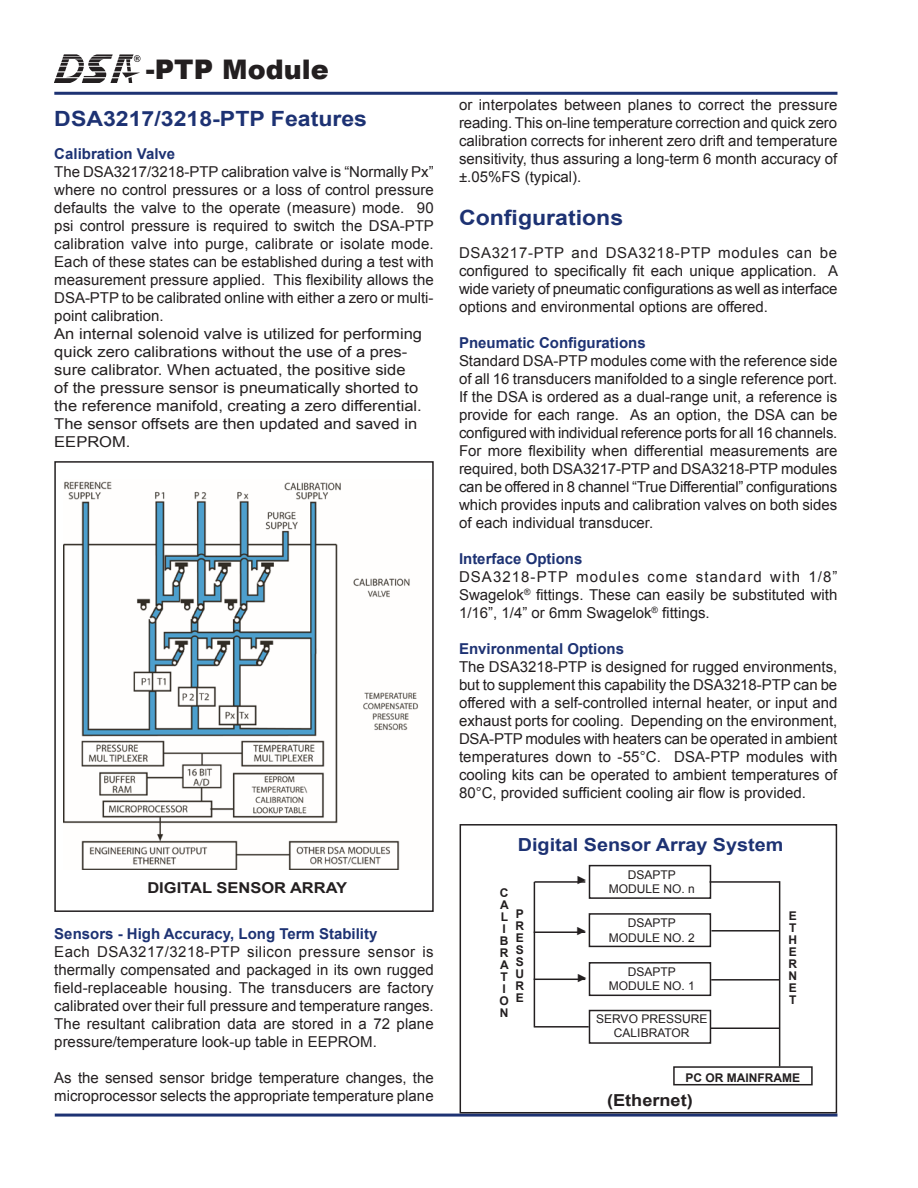
<style>
.page{position:relative;width:918px;height:1188px;background:#fff}
.page>*{position:absolute;margin:0;border:0;box-sizing:border-box;transform-origin:0 0}
.t1{font:900 27px "Arial";color:#231f20}
.Heading1{font:700 21px "Arial";color:#1d3273;scale:1.1 1}
.t2{font:700 18px "Arial";color:#1d3273;scale:1.1 1}
.t3{font:700 16.5px "Arial";color:#231f20;scale:1.1 1}
.Body_text{font:15px/18px "Arial";color:#231f20;text-align:justify}
.Body_text-2{font:15px/18px "Arial";color:#231f20;scale:1.1 1}
.Heading2{font:700 15px "Arial";color:#1d3273}
.t4{font:700 15px "Arial";color:#231f20;scale:1.1 1}
.t5{font:12px "Arial";color:#231f20}
.t6{font:700 12px "Arial";color:#231f20}
</style>
<div class="page">
<hr style="left:54px;top:92px;width:783px;height:3px;background:#1d3273">
<hr style="left:55px;top:1114px;width:782px;height:3px;background:#1d3273">
<img style="left:54px;top:54px;width:86px;height:29px">
<div style="left:460px;top:824px;width:377px;height:289px;border:2px solid #231f20"></div>
<div style="left:589px;top:865px;width:122px;height:34px;border:2px solid #231f20"></div>
<div style="left:589px;top:913px;width:122px;height:34px;border:2px solid #231f20"></div>
<div style="left:589px;top:962px;width:122px;height:34px;border:2px solid #231f20"></div>
<div style="left:589px;top:1010px;width:122px;height:34px;border:2px solid #231f20"></div>
<div style="left:673px;top:1066px;width:140px;height:19px;border:2px solid #231f20"></div>
<hr style="left:779px;top:881px;width:1px;height:185px;background:#231f20">
<hr style="left:710px;top:881px;width:69px;height:2px;background:#231f20">
<hr style="left:711px;top:930px;width:68px;height:2px;background:#231f20">
<hr style="left:711px;top:979px;width:68px;height:2px;background:#231f20">
<hr style="left:710px;top:1028px;width:69px;height:1px;background:#231f20">
<hr style="left:534px;top:1026px;width:55px;height:2px;background:#231f20">
<hr style="left:534px;top:882px;width:1px;height:144px;background:#231f20">
<hr style="left:535px;top:881px;width:50px;height:2px;background:#231f20">
<hr style="left:534px;top:931px;width:51px;height:2px;background:#231f20">
<hr style="left:534px;top:979px;width:51px;height:1px;background:#231f20">
<div style="left:54px;top:461px;width:380px;height:451px;border:2px solid #231f20"></div>
<img style="left:63px;top:481px;width:355px;height:389px">
<p class="t1" style="left:146px;top:50px;width:184px">-PTP Module</p>
<p class="Heading1" style="left:54px;top:105px;width:286px">DSA3217/3218-PTP Features</p>
<p class="Heading2" style="left:54px;top:143px;width:122px">Calibration Valve</p>
<p class="Body_text" style="left:54px;top:163px;width:381px">The DSA3217/3218-PTP calibration valve is “Normally Px” where no control pressures or a loss of control pressure defaults the valve to the operate (measure) mode. 90 psi control pressure is required to switch the DSA-PTP calibration valve into purge, calibrate or isolate mode.<br>Each of these states can be established during a test with measurement pressure applied. This flexibility allows the DSA-PTP to be calibrated online with either a zero or multi&shy;point calibration.</p>
<p class="Body_text-2" style="left:54px;top:325px;width:336px">An internal solenoid valve is utilized for performing quick zero calibrations without the use of a pres&shy;sure calibrator. When actuated, the positive side of the pressure sensor is pneumatically shorted to the reference manifold, creating a zero differential.<br>The sensor offsets are then updated and saved in EEPROM.</p>
<p class="Body_text" style="left:459px;top:96px;width:380px">or interpolates between planes to correct the pressure reading. This on-line temperature correction and quick zero calibration corrects for inherent zero drift and temperature sensitivity, thus assuring a long-term 6 month accuracy of ±.05%FS (typical).</p>
<p class="Heading1" style="left:459px;top:204px;width:151px">Configurations</p>
<p class="Body_text" style="left:459px;top:244px;width:381px">DSA3217-PTP and DSA3218-PTP modules can be configured to specifically fit each unique application. A wide variety of pneumatic configurations as well as interface options and environmental options are offered.</p>
<p class="Heading2" style="left:459px;top:333px;width:188px">Pneumatic Configurations</p>
<p class="Body_text" style="left:459px;top:352px;width:380px">Standard DSA-PTP modules come with the reference side of all 16 transducers manifolded to a single reference port.<br>If the DSA is ordered as a dual-range unit, a reference is provide for each range. As an option, the DSA can be configured with individual reference ports for all 16 channels.<br>For more flexibility when differential measurements are required, both DSA3217-PTP and DSA3218-PTP modules can be offered in 8 channel “True Differential” configurations which provides inputs and calibration valves on both sides of each individual transducer.</p>
<p class="Heading2" style="left:459px;top:549px;width:125px">Interface Options</p>
<p class="Body_text" style="left:459px;top:568px;width:380px">DSA3218-PTP modules come standard with 1/8” Swagelok<sup>®</sup> fittings. These can easily be substituted with 1/16”, 1/4” or 6mm Swagelok<sup>®</sup> fittings.</p>
<p class="Heading2" style="left:459px;top:639px;width:167px">Environmental Options</p>
<p class="Body_text" style="left:459px;top:658px;width:380px">The DSA3218-PTP is designed for rugged environments, but to supplement this capability the DSA3218-PTP can be offered with a self-controlled internal heater, or input and exhaust ports for cooling. Depending on the environment, DSA-PTP modules with heaters can be operated in ambient temperatures down to -55°C. DSA-PTP modules with cooling kits can be operated to ambient temperatures of 80°C, provided sufficient cooling air flow is provided.</p>
<p class="t2" style="left:518px;top:832px;width:243px">Digital Sensor Array System</p>
<p class="t5" style="left:628px;top:867px;width:50px">DSAPTP</p>
<p class="t5" style="left:574px;top:886px;width:13px;rotate:-90deg">▼</p>
<p class="t4" style="left:147px;top:878px;width:183px">DIGITAL SENSOR ARRAY</p>
<p class="t5" style="left:609px;top:881px;width:88px">MODULE NO. n</p>
<p class="t6" style="left:500px;top:884px;width:10px">C</p>
<p class="t6" style="left:500px;top:896px;width:10px">A</p>
<p class="t6" style="left:501px;top:908px;width:9px">L</p>
<p class="t6" style="left:503px;top:920px;width:5px">I</p>
<p class="t6" style="left:500px;top:932px;width:10px">B</p>
<p class="t6" style="left:500px;top:944px;width:10px">R</p>
<p class="t6" style="left:500px;top:956px;width:10px">A</p>
<p class="t6" style="left:501px;top:968px;width:9px">T</p>
<p class="t6" style="left:503px;top:980px;width:5px">I</p>
<p class="t6" style="left:500px;top:992px;width:11px">O</p>
<p class="t6" style="left:500px;top:1004px;width:10px">N</p>
<p class="t6" style="left:516px;top:906px;width:10px">P</p>
<p class="t6" style="left:516px;top:918px;width:10px">R</p>
<p class="t6" style="left:516px;top:930px;width:10px">E</p>
<p class="t6" style="left:516px;top:942px;width:10px">S</p>
<p class="t6" style="left:516px;top:954px;width:10px">S</p>
<p class="t6" style="left:516px;top:966px;width:10px">U</p>
<p class="t6" style="left:516px;top:978px;width:10px">R</p>
<p class="t6" style="left:516px;top:990px;width:10px">E</p>
<p class="t6" style="left:789px;top:908px;width:10px">E</p>
<p class="t6" style="left:789px;top:920px;width:9px">T</p>
<p class="t6" style="left:789px;top:932px;width:10px">H</p>
<p class="t6" style="left:789px;top:944px;width:10px">E</p>
<p class="t6" style="left:789px;top:956px;width:10px">R</p>
<p class="t6" style="left:789px;top:968px;width:10px">N</p>
<p class="t6" style="left:789px;top:980px;width:10px">E</p>
<p class="t6" style="left:789px;top:992px;width:9px">T</p>
<p class="t5" style="left:628px;top:915px;width:50px">DSAPTP</p>
<p class="t5" style="left:609px;top:930px;width:88px">MODULE NO. 2</p>
<p class="t5" style="left:574px;top:937px;width:13px;rotate:-90deg">▼</p>
<p class="t5" style="left:574px;top:984px;width:13px;rotate:-90deg">▼</p>
<p class="Heading2" style="left:54px;top:923px;width:325px">Sensors - High Accuracy, Long Term Stability</p>
<p class="Body_text" style="left:54px;top:943px;width:381px">Each DSA3217/3218-PTP silicon pressure sensor is thermally compensated and packaged in its own rugged field-replaceable housing. The transducers are factory calibrated over their full pressure and temperature ranges.<br>The resultant calibration data are stored in a 72 plane pressure/temperature look-up table in EEPROM.</p>
<p class="Body_text" style="left:54px;top:1069px;width:381px">As the sensed sensor bridge temperature changes, the microprocessor selects the appropriate temperature plane</p>
<p class="t5" style="left:628px;top:964px;width:50px">DSAPTP</p>
<p class="t5" style="left:609px;top:978px;width:88px">MODULE NO. 1</p>
<p class="t5" style="left:596px;top:1011px;width:113px">SERVO PRESSURE</p>
<p class="t5" style="left:614px;top:1025px;width:77px">CALIBRATOR</p>
<p class="t6" style="left:686px;top:1069px;width:116px">PC OR MAINFRAME</p>
<p class="t3" style="left:607px;top:1089px;width:79px">(Ethernet)</p>
</div>
